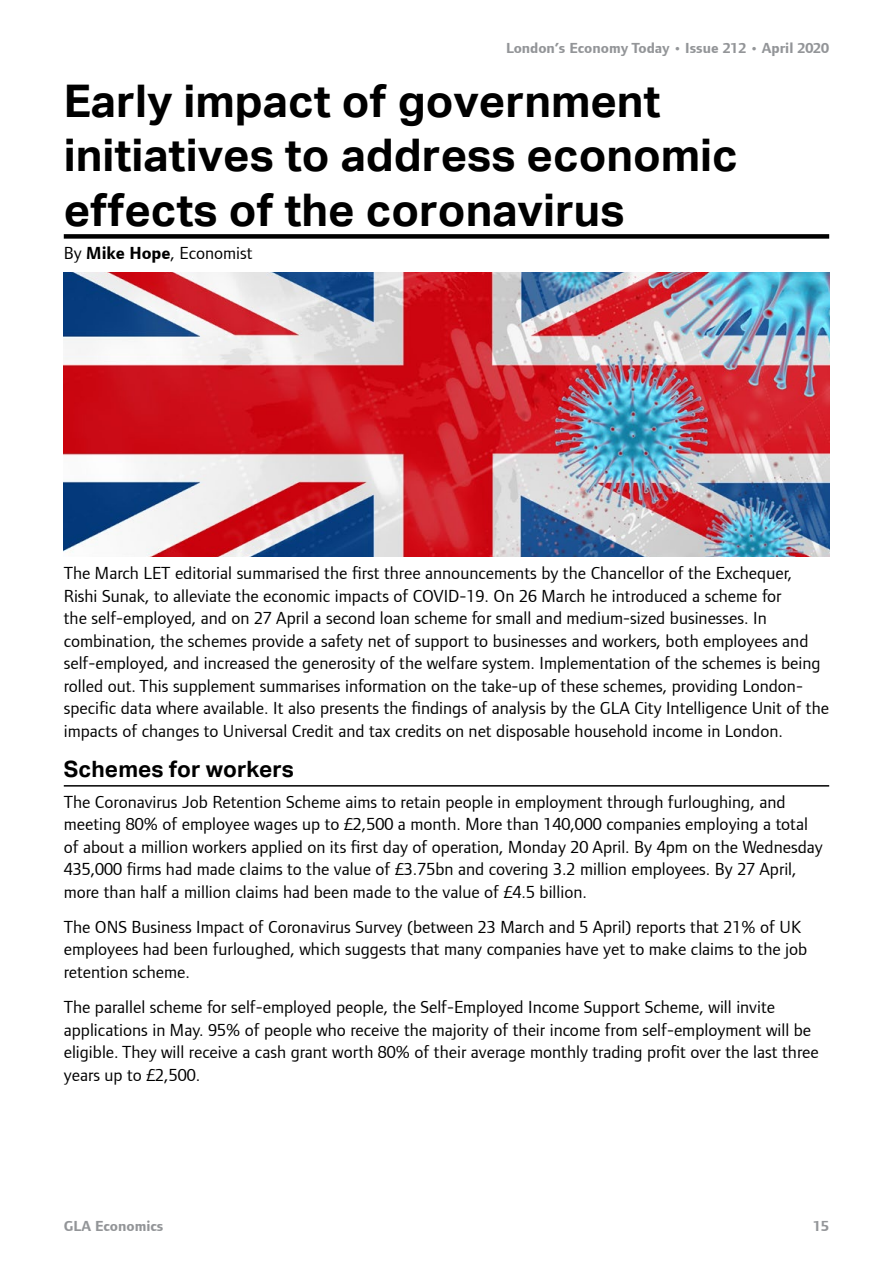
<style>
.page{position:relative;width:893px;height:1263px;background:#fff}
.page>*{position:absolute;margin:0;border:0;box-sizing:border-box;transform-origin:0 0}
.t1{font:700 45px/54.2px "Aktiv Grotesk";color:#000}
.t2{font:700 22.5px "Aktiv Grotesk";letter-spacing:.005em;color:#000}
.t3{font:18px/22.5px "Foundry Form Sans";color:#000}
.t4{font:700 15px "Foundry Form Sans";color:#939598}
.s1{font-weight:700}
</style>
<div class="page">
<div style="left:64px;top:234px;width:765px;height:5px;background:#000"></div>
<hr style="left:64px;top:785px;width:765px;height:1px;background:#000">
<img style="left:64px;top:272px;width:765px;height:285px">
<p class="t4" style="left:506px;top:40px;width:325px">London’s Economy Today • Issue 212 • April 2020</p>
<h1 class="t1" style="left:64px;top:75px;width:675px">Early impact of government initiatives to address economic effects of the coronavirus</h1>
<p class="t3" style="left:64px;top:242px;width:190px">By <span class="s1">Mike Hope</span>, Economist</p>
<p class="t3" style="left:64px;top:562px;width:767px">The March LET editorial summarised the first three announcements by the Chancellor of the Exchequer, Rishi Sunak, to alleviate the economic impacts of COVID-19. On 26 March he introduced a scheme for<br>the self-employed, and on 27 April a second loan scheme for small and medium-sized businesses. In combination, the schemes provide a safety net of support to businesses and workers, both employees and self-employed, and increased the generosity of the welfare system. Implementation of the schemes is being rolled out. This supplement summarises information on the take-up of these schemes, providing London&shy;specific data where available. It also presents the findings of analysis by the GLA City Intelligence Unit of the impacts of changes to Universal Credit and tax credits on net disposable household income in London.</p>
<p class="t2" style="left:64px;top:756px;width:231px">Schemes for workers</p>
<p class="t3" style="left:64px;top:790px;width:760px">The Coronavirus Job Retention Scheme aims to retain people in employment through furloughing, and meeting 80% of employee wages up to £2,500 a month. More than 140,000 companies employing a total of about a million workers applied on its first day of operation, Monday 20 April. By 4pm on the Wednesday 435,000 firms had made claims to the value of £3.75bn and covering 3.2 million employees. By 27 April, more than half a million claims had been made to the value of £4.5 billion.</p>
<p class="t3" style="left:64px;top:915px;width:745px">The ONS Business Impact of Coronavirus Survey (between 23 March and 5 April) reports that 21% of UK employees had been furloughed, which suggests that many companies have yet to make claims to the job retention scheme.</p>
<p class="t3" style="left:64px;top:996px;width:756px">The parallel scheme for self-employed people, the Self-Employed Income Support Scheme, will invite applications in May. 95% of people who receive the majority of their income from self-employment will be eligible. They will receive a cash grant worth 80% of their average monthly trading profit over the last three years up to £2,500.</p>
<p class="t4" style="left:64px;top:1218px;width:101px">GLA Economics</p>
<p class="t4" style="left:813px;top:1218px;width:17px">15</p>
</div>
